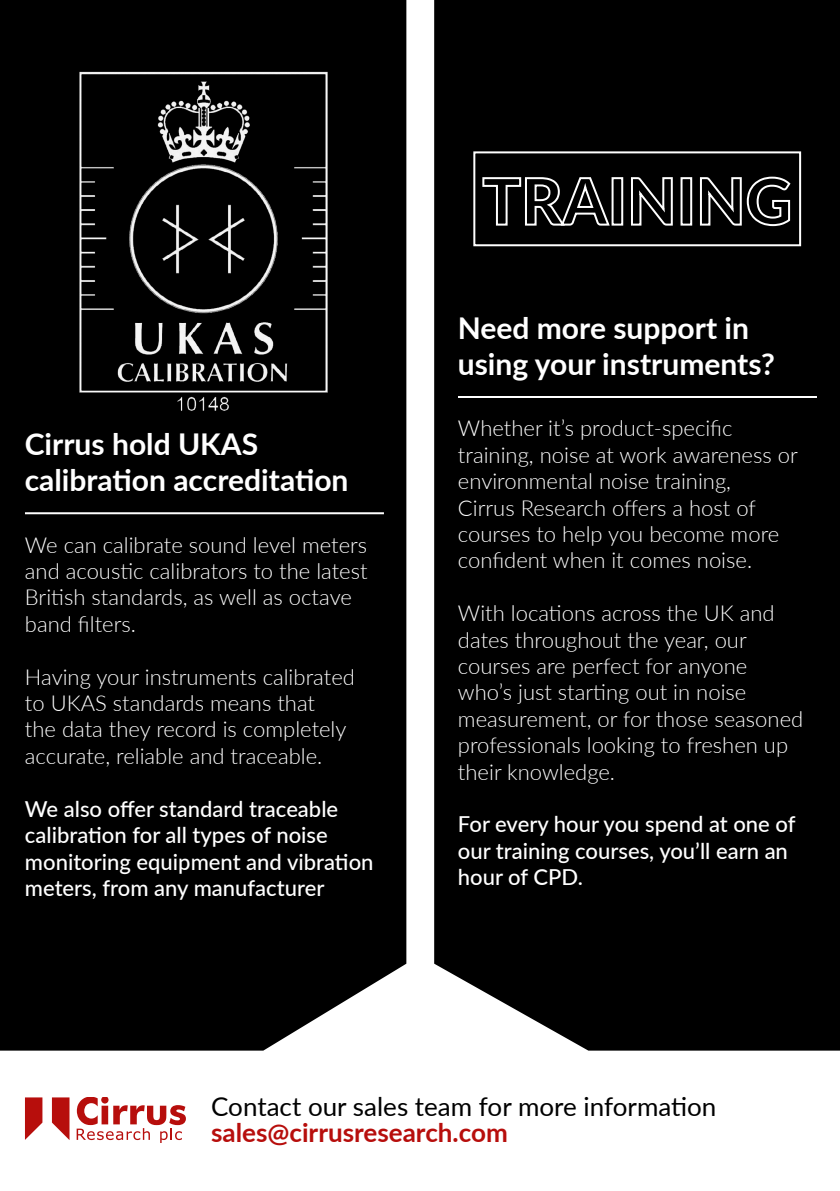
<style>
.page{position:relative;width:840px;height:1191px;background:#fff}
.page>*{position:absolute;margin:0;border:0;box-sizing:border-box;transform-origin:0 0}
.t1{font:700 30px/36px "Lato";color:#fff}
.t2{font:26px "Lato";color:#000}
.t3{font:700 26px "Lato";color:#b70e0c}
.t4{font:300 22px/26.4px "Lato";color:#fff}
.t5{font:500 22px/26.4px "Lato";color:#fff}
</style>
<div class="page">
<div style="left:0;top:0;width:406px;height:1050px;background:#000"></div>
<div style="left:434px;top:0;width:405px;height:1050px;background:#000"></div>
<img style="left:78px;top:49px;width:249px;height:369px">
<svg style="left:481px;top:176px;width:130px;height:51px;background:#303030"></svg>
<div style="left:611px;top:177px;width:12px;height:49px;border:2px solid #fff"></div>
<svg style="left:629px;top:176px;width:44px;height:51px;background:#3c3c3c"></svg>
<div style="left:680px;top:177px;width:11px;height:49px;border:2px solid #fff"></div>
<svg style="left:698px;top:175px;width:93px;height:52px;background:#363636"></svg>
<div style="left:473px;top:151px;width:327px;height:95px;border:2px solid #fff"></div>
<hr style="left:25px;top:512px;width:359px;height:2px;background:#fff">
<hr style="left:457px;top:396px;width:359px;height:2px;background:#fff">
<svg style="left:25px;top:1097px;width:17px;height:42px"></svg>
<svg style="left:52px;top:1097px;width:17px;height:43px"></svg>
<svg style="left:77px;top:1097px;width:109px;height:46px"></svg>
<h1 class="t1" style="left:25px;top:425px;width:325px">Cirrus hold UKAS calibration accreditation</h1>
<p class="t4" style="left:25px;top:530px;width:344px">We can calibrate sound level meters and acoustic calibrators to the latest<br>British standards, as well as octave band filters.</p>
<p class="t4" style="left:25px;top:662px;width:331px">Having your instruments calibrated to UKAS standards means that<br>the data they record is completely accurate, reliable and traceable.</p>
<p class="t5" style="left:25px;top:794px;width:350px">We also offer standard traceable calibration for all types of noise monitoring equipment and vibration meters, from any manufacturer</p>
<h1 class="t1" style="left:457px;top:309px;width:318px">Need more support in using your instruments?</h1>
<p class="t4" style="left:457px;top:414px;width:341px">Whether it’s product-specific training, noise at work awareness or environmental noise training,<br>Cirrus Research offers a host of courses to help you become more confident when it comes noise.</p>
<p class="t4" style="left:457px;top:599px;width:346px">With locations across the UK and dates throughout the year, our courses are perfect for anyone who’s just starting out in noise measurement, or for those seasoned professionals looking to freshen up their knowledge.</p>
<p class="t5" style="left:457px;top:810px;width:339px">For every hour you spend at one of our training courses, you’ll earn an hour of CPD.</p>
<p class="t2" style="left:211px;top:1087px;width:506px">Contact our sales team for more information</p>
<p class="t3" style="left:211px;top:1113px;width:298px">sales@cirrusresearch.com</p>
</div>
